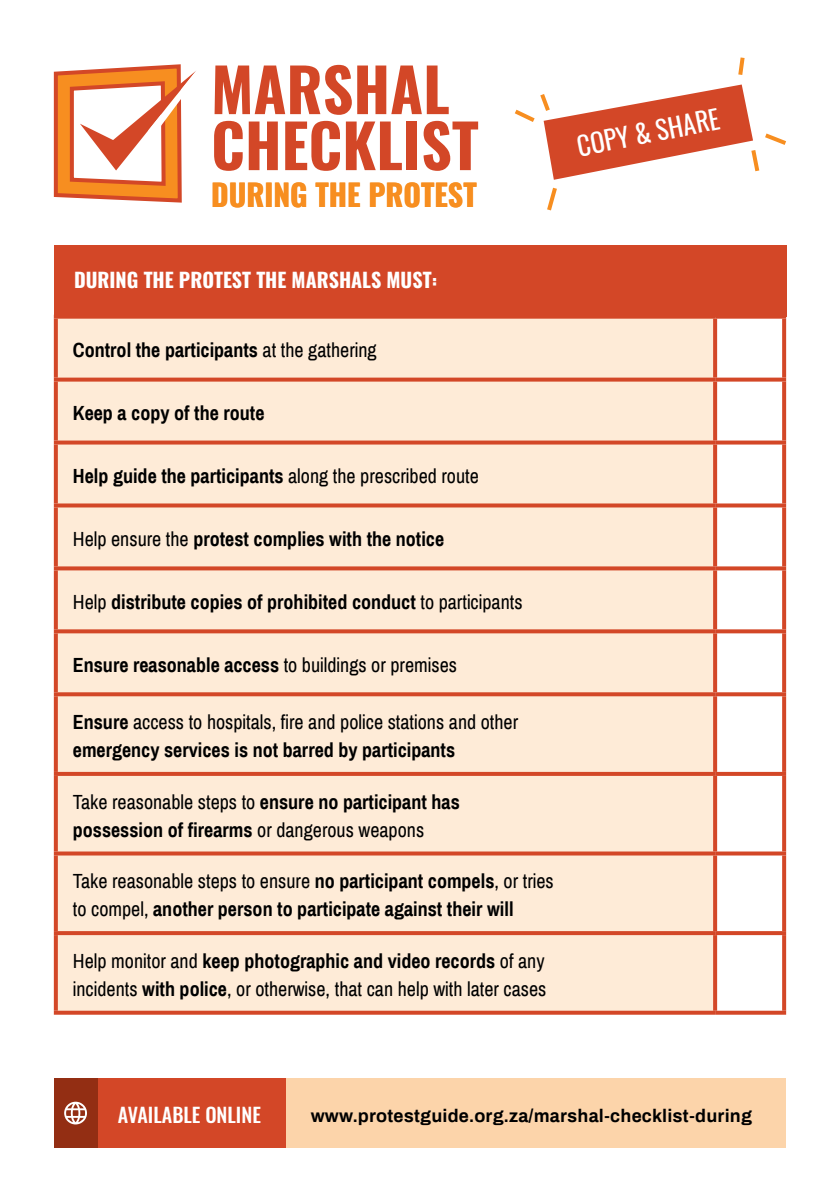
<style>
.page{position:relative;width:840px;height:1191px;background:#fff}
.page>*{position:absolute;margin:0;border:0;box-sizing:border-box;transform-origin:0 0}
.t1{font:700 60px/56px "Oswald";color:#d34727}
.t2{font:700 30px "Oswald";color:#f78e20}
.t3{font:26px "Oswald";color:#fff}
.t4{font:700 20px/28px "Archivo Narrow";color:#000}
.t5{font:20px/28px "Archivo Narrow";color:#000}
.t6{font:700 20px "Oswald";color:#fff}
.t7{font:500 20px "Oswald";color:#fff}
.t8{font:700 18px "Archivo";letter-spacing:.01em;color:#000}
.s1{font-weight:400}
.s2{font-weight:700}
</style>
<div class="page">
<div style="left:54px;top:245px;width:731px;height:71px;background:#d34727"></div>
<div style="left:58px;top:319px;width:654px;height:691px;background:#feebd7"></div>
<svg style="left:54px;top:316px;width:660px;height:3px;background:#d75839"></svg>
<svg style="left:54px;top:319px;width:4px;height:58px"></svg>
<svg style="left:714px;top:316px;width:71px;height:3px"></svg>
<svg style="left:712px;top:319px;width:4px;height:58px"></svg>
<svg style="left:782px;top:319px;width:3px;height:58px"></svg>
<svg style="left:54px;top:377px;width:660px;height:4px;background:#d95f41"></svg>
<svg style="left:54px;top:381px;width:4px;height:59px"></svg>
<svg style="left:714px;top:377px;width:71px;height:4px"></svg>
<svg style="left:712px;top:381px;width:4px;height:59px"></svg>
<svg style="left:781px;top:381px;width:4px;height:59px"></svg>
<svg style="left:54px;top:440px;width:660px;height:4px;background:#d85d3e"></svg>
<svg style="left:54px;top:444px;width:4px;height:59px"></svg>
<svg style="left:714px;top:440px;width:71px;height:4px"></svg>
<svg style="left:712px;top:444px;width:4px;height:59px"></svg>
<svg style="left:781px;top:444px;width:4px;height:59px"></svg>
<svg style="left:54px;top:503px;width:660px;height:4px;background:#d75a3b"></svg>
<svg style="left:54px;top:507px;width:4px;height:59px"></svg>
<svg style="left:714px;top:503px;width:71px;height:4px"></svg>
<svg style="left:712px;top:507px;width:4px;height:59px"></svg>
<svg style="left:781px;top:507px;width:4px;height:59px"></svg>
<svg style="left:54px;top:566px;width:660px;height:4px;background:#d75739"></svg>
<svg style="left:54px;top:570px;width:4px;height:59px"></svg>
<svg style="left:714px;top:566px;width:71px;height:4px"></svg>
<svg style="left:712px;top:570px;width:4px;height:59px"></svg>
<svg style="left:781px;top:570px;width:4px;height:59px"></svg>
<svg style="left:54px;top:629px;width:660px;height:4px;background:#d65536"></svg>
<svg style="left:54px;top:633px;width:4px;height:59px"></svg>
<svg style="left:714px;top:629px;width:71px;height:4px"></svg>
<svg style="left:712px;top:633px;width:4px;height:59px"></svg>
<svg style="left:781px;top:633px;width:4px;height:59px"></svg>
<svg style="left:54px;top:692px;width:660px;height:4px;background:#d55233"></svg>
<svg style="left:54px;top:696px;width:4px;height:76px"></svg>
<svg style="left:714px;top:692px;width:71px;height:4px"></svg>
<svg style="left:712px;top:696px;width:4px;height:76px"></svg>
<svg style="left:781px;top:696px;width:4px;height:76px"></svg>
<svg style="left:54px;top:772px;width:660px;height:4px;background:#d34a2a"></svg>
<svg style="left:54px;top:776px;width:4px;height:75px"></svg>
<svg style="left:714px;top:772px;width:71px;height:4px"></svg>
<svg style="left:712px;top:776px;width:4px;height:75px"></svg>
<svg style="left:782px;top:776px;width:3px;height:75px"></svg>
<svg style="left:54px;top:851px;width:660px;height:4px;background:#d85b3d"></svg>
<svg style="left:54px;top:855px;width:4px;height:76px"></svg>
<svg style="left:714px;top:851px;width:71px;height:4px"></svg>
<svg style="left:712px;top:855px;width:4px;height:76px"></svg>
<svg style="left:781px;top:855px;width:4px;height:76px"></svg>
<svg style="left:54px;top:931px;width:660px;height:4px;background:#d44b2b"></svg>
<svg style="left:54px;top:935px;width:4px;height:75px"></svg>
<svg style="left:714px;top:931px;width:71px;height:4px"></svg>
<svg style="left:712px;top:935px;width:4px;height:75px"></svg>
<svg style="left:781px;top:935px;width:4px;height:75px"></svg>
<svg style="left:54px;top:1010px;width:660px;height:4px;background:#da6446"></svg>
<svg style="left:714px;top:1010px;width:71px;height:4px"></svg>
<svg style="left:53px;top:64px;width:143px;height:139px"></svg>
<svg style="left:514px;top:57px;width:272px;height:154px"></svg>
<div style="left:285px;top:1078px;width:500px;height:70px;background:#fcd4aa"></div>
<div style="left:54px;top:1078px;width:231px;height:70px;background:#d34727"></div>
<div style="left:54px;top:1078px;width:43px;height:70px;background:#932e13"></div>
<svg style="left:64px;top:1101px;width:23px;height:23px"></svg>
<h1 class="t1" style="left:211px;top:65px;width:269px">MARSHAL<br>CHECKLIST</h1>
<h2 class="t2" style="left:211px;top:179px;width:267px">DURING THE PROTEST</h2>
<h3 class="t3" style="left:572px;top:123px;width:146px;rotate:-11deg">COPY &amp; SHARE</h3>
<p class="t6" style="left:74px;top:269px;width:364px">DURING THE PROTEST THE MARSHALS MUST:</p>
<p class="t4" style="left:73px;top:336px;width:305px">Control the participants <span class="s1">at the gathering</span></p>
<p class="t4" style="left:73px;top:399px;width:193px">Keep a copy of the route</p>
<p class="t4" style="left:73px;top:462px;width:407px">Help guide the participants <span class="s1">along the prescribed route</span></p>
<p class="t4" style="left:73px;top:525px;width:372px"><span class="s1">Help ensure the</span> protest complies with the notice</p>
<p class="t4" style="left:73px;top:588px;width:451px"><span class="s1">Help</span> distribute copies of prohibited conduct <span class="s1">to participants</span></p>
<p class="t4" style="left:73px;top:650px;width:385px">Ensure reasonable access <span class="s1">to buildings or premises</span></p>
<p class="t4" style="left:73px;top:708px;width:446px">Ensure <span class="s1">access to hospitals, fire and police stations and other </span>emergency services is not barred by participants</p>
<p class="t4" style="left:73px;top:787px;width:388px"><span class="s1">Take reasonable steps to</span> ensure no participant has possession of firearms <span class="s1">or dangerous weapons</span></p>
<p class="t4" style="left:73px;top:867px;width:482px"><span class="s1">Take reasonable steps to ensure</span> no participant compels<span class="s1">, or tries to compel,</span> another person to participate against their will</p>
<p class="t5" style="left:73px;top:947px;width:475px">Help monitor and <span class="s2">keep photographic and video records</span> of any incidents <span class="s2">with police</span>, or otherwise, that can help with later cases</p>
<p class="t7" style="left:118px;top:1104px;width:145px">AVAILABLE ONLINE</p>
<p class="t8" style="left:310px;top:1103px;width:442px">www.protestguide.org.za/marshal-checklist-during</p>
</div>
